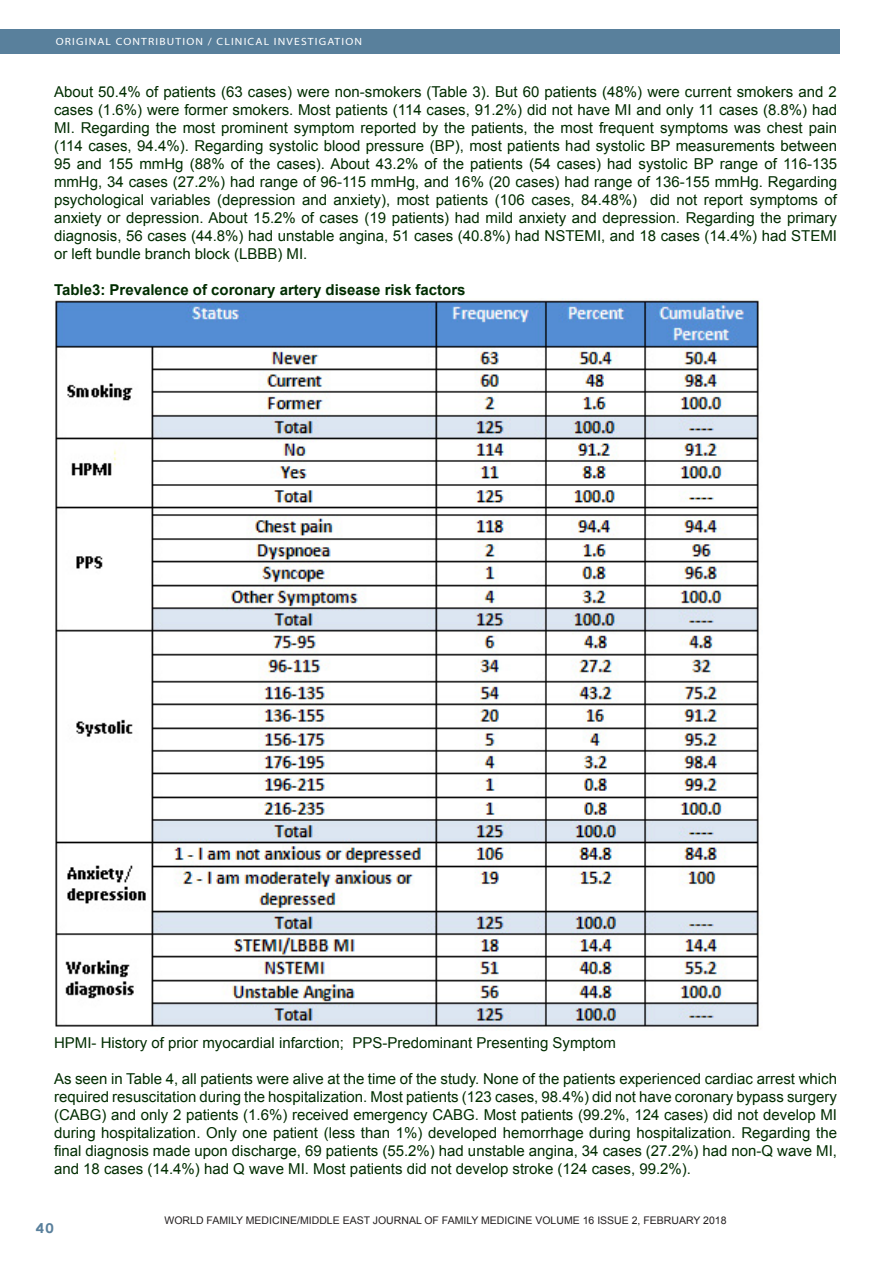
<style>
.page{position:relative;width:893px;height:1263px;background:#fff}
.page>*{position:absolute;margin:0;border:0;box-sizing:border-box;transform-origin:0 0}
.Footnote_Text{font:15px/18px "Arial";color:#002d00;text-align:justify}
.Footnote_Text-2{font:700 15px "Arial";color:#002d00}
.t1{font:700 13.5px "Century Gothic";color:#59809c;scale:1.1 1}
.Footnote_Text-3{font:10.5px "Arial";color:#231f20}
.t2{font:10.5px "Myriad";letter-spacing:.1em;color:#fff;scale:1.1 1}
</style>
<div class="page">
<div style="left:0;top:30px;width:840px;height:24px;background:#59809c"></div>
<img style="left:55px;top:298px;width:704px;height:731px">
<p class="t2" style="left:56px;top:37px;width:280px">ORIGINAL CONTRIBUTION / CLINICAL INVESTIGATION</p>
<p class="Footnote_Text" style="left:54px;top:83px;width:785px">About 50.4% of patients (63 cases) were non-smokers (Table 3). But 60 patients (48%) were current smokers and 2 cases (1.6%) were former smokers. Most patients (114 cases, 91.2%) did not have MI and only 11 cases (8.8%) had MI. Regarding the most prominent symptom reported by the patients, the most frequent symptoms was chest pain (114 cases, 94.4%). Regarding systolic blood pressure (BP), most patients had systolic BP measurements between 95 and 155 mmHg (88% of the cases). About 43.2% of the patients (54 cases) had systolic BP range of 116-135 mmHg, 34 cases (27.2%) had range of 96-115 mmHg, and 16% (20 cases) had range of 136-155 mmHg. Regarding psychological variables (depression and anxiety), most patients (106 cases, 84.48%) did not report symptoms of anxiety or depression. About 15.2% of cases (19 patients) had mild anxiety and depression. Regarding the primary diagnosis, 56 cases (44.8%) had unstable angina, 51 cases (40.8%) had NSTEMI, and 18 cases (14.4%) had STEMI or left bundle branch block (LBBB) MI.</p>
<p class="Footnote_Text-2" style="left:54px;top:280px;width:413px">Table3: Prevalence of coronary artery disease risk factors</p>
<p class="Footnote_Text" style="left:54px;top:1034px;width:563px">HPMI- History of prior myocardial infarction; PPS-Predominant Presenting Symptom</p>
<p class="Footnote_Text" style="left:54px;top:1070px;width:784px">As seen in Table 4, all patients were alive at the time of the study. None of the patients experienced cardiac arrest which required resuscitation during the hospitalization. Most patients (123 cases, 98.4%) did not have coronary bypass surgery (CABG) and only 2 patients (1.6%) received emergency CABG. Most patients (99.2%, 124 cases) did not develop MI during hospitalization. Only one patient (less than 1%) developed hemorrhage during hospitalization. Regarding the final diagnosis made upon discharge, 69 patients (55.2%) had unstable angina, 34 cases (27.2%) had non-Q wave MI, and 18 cases (14.4%) had Q wave MI. Most patients did not develop stroke (124 cases, 99.2%).</p>
<p class="Footnote_Text-3" style="left:165px;top:1214px;width:563px">WORLD FAMILY MEDICINE/MIDDLE EAST JOURNAL OF FAMILY MEDICINE VOLUME 16 ISSUE 2, FEBRUARY 2018</p>
<p class="Footnote_Text-3" style="left:162px;top:1214px;width:569px">WORLD FAMILY MEDICINE/MIDDLE EAST JOURNAL OF FAMILY MEDICINE VOLUME 15 ISSUE10 DECEMBER 2017</p>
<p class="t1" style="left:36px;top:1217px;width:18px">40</p>
</div>
